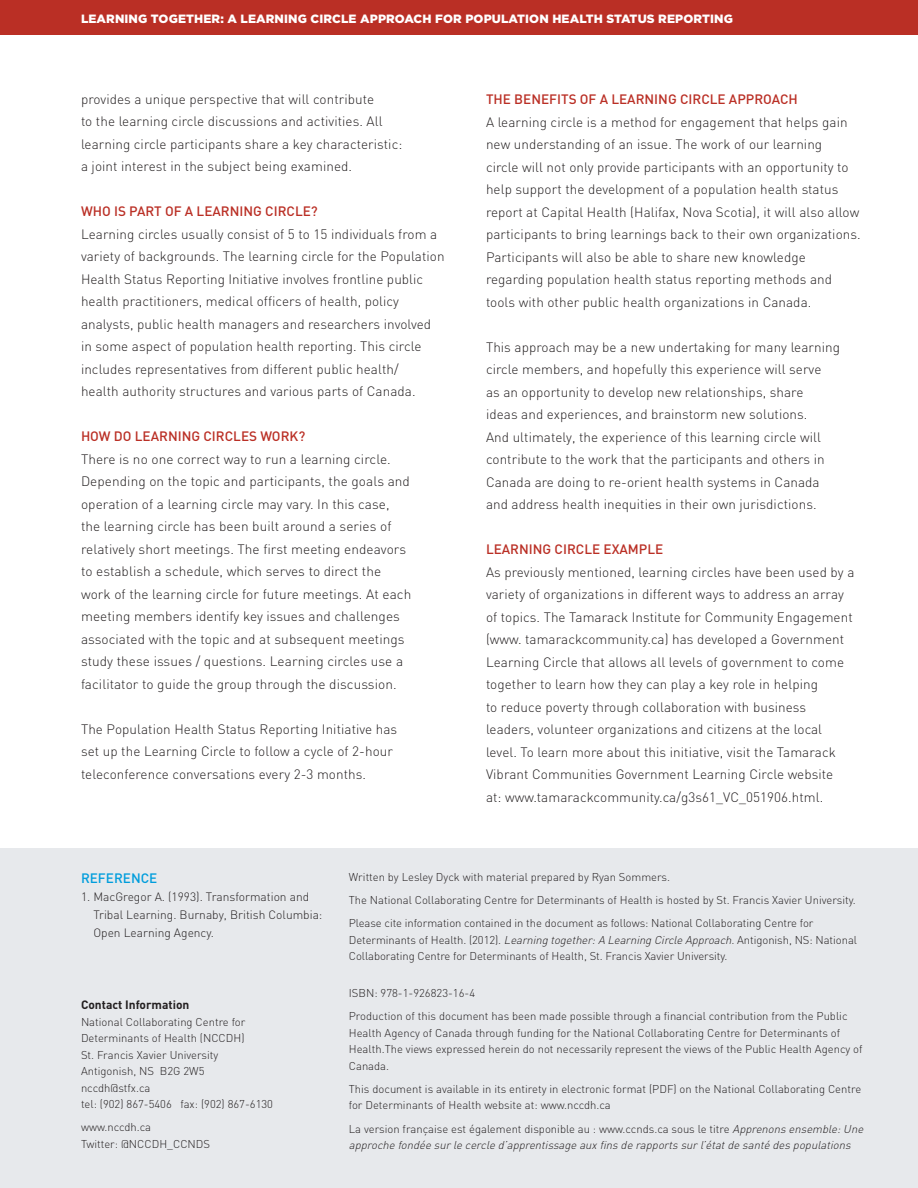
<style>
.page{position:relative;width:918px;height:1188px;background:#fff}
.page>*{position:absolute;margin:0;border:0;box-sizing:border-box;transform-origin:0 0}
.t1{font:300 13.5px/22.5px "DIN";letter-spacing:.005em;color:#231f20}
.t2{font:500 13.5px "DIN";color:#ba2f25}
.t3{font:500 13.5px "DIN";color:#009ddc}
.t4{font:300 12px/18px "DIN";color:#231f20}
.t5{font:900 12px "Gotham HTF";letter-spacing:.01em;color:#fff}
.t6{font:700 12px "DIN";color:#231f20}
.t7{font:300 11.25px/16.5px "DIN";color:#231f20}
.t8{font:italic 300 11.25px/16.5px "DIN";color:#231f20}
.s1{font-style:italic}
.s2{font-style:normal}
</style>
<div class="page">
<div style="left:0;top:849px;width:918px;height:339px;background:#e7e9ec"></div>
<div style="left:0;top:0;width:918px;height:35px;background:#ba2f25"></div>
<p class="t5" style="left:81px;top:12px;width:654px">LEARNING TOGETHER: A LEARNING CIRCLE APPROACH FOR POPULATION HEALTH STATUS REPORTING</p>
<p class="t1" style="left:81px;top:88px;width:323px">provides a unique perspective that will contribute<br>to the learning circle discussions and activities. All learning circle participants share a key characteristic: a joint interest in the subject being examined.</p>
<p class="t2" style="left:81px;top:203px;width:149px">WHO IS PART OF A LEARNIN</p>
<p class="t2" style="left:253px;top:203px;width:29px">G CIRCL</p>
<p class="t2" style="left:303px;top:203px;width:17px">E?</p>
<p class="t1" style="left:81px;top:223px;width:365px">Learning circles usually consist of 5 to 15 individuals from a variety of backgrounds. The learning circle for the Population Health Status Reporting Initiative involves frontline public health practitioners, medical officers of health, policy analysts, public health managers and researchers involved in some aspect of population health reporting. This circle includes representatives from different public health/<br>health authority structures and various parts of Canada.</p>
<p class="t2" style="left:81px;top:428px;width:87px">HOW DO LEARNIN</p>
<p class="t2" style="left:191px;top:428px;width:29px">G CIRCL</p>
<p class="t2" style="left:241px;top:428px;width:66px">ES WORK?</p>
<p class="t1" style="left:81px;top:448px;width:332px">There is no one correct way to run a learning circle.<br>Depending on the topic and participants, the goals and operation of a learning circle may vary. In this case, the learning circle has been built around a series of relatively short meetings. The first meeting endeavors to establish a schedule, which serves to direct the work of the learning circle for future meetings. At each meeting members identify key issues and challenges associated with the topic and at subsequent meetings study these issues / questions. Learning circles use a facilitator to guide the group through the discussion.</p>
<p class="t1" style="left:81px;top:718px;width:318px">The Population Health Status Reporting Initiative has set up the Learning Circle to follow a cycle of 2-hour teleconference conversations every 2-3 months.</p>
<p class="t2" style="left:486px;top:91px;width:78px">TH E BEN EFITS</p>
<p class="t2" style="left:580px;top:91px;width:65px">OF A LEARNIN</p>
<p class="t2" style="left:668px;top:91px;width:29px">G CIRCL</p>
<p class="t2" style="left:718px;top:91px;width:21px">E APPR</p>
<p class="t2" style="left:763px;top:91px;width:26px">OACH</p>
<p class="t1" style="left:486px;top:110px;width:376px">A learning circle is a method for engagement that helps gain new understanding of an issue. The work of our learning<br>circle will not only provide participants with an opportunity to help support the development of a population health status report at Capital Health (Halifax, Nova Scotia), it will also allow participants to bring learnings back to their own organizations.<br>Participants will also be able to share new knowledge regarding population health status reporting methods and tools with other public health organizations in Canada.</p>
<p class="t1" style="left:486px;top:335px;width:356px">This approach may be a new undertaking for many learning circle members, and hopefully this experience will serve<br>as an opportunity to develop new relationships, share<br>ideas and experiences, and brainstorm new solutions.<br>And ultimately, the experience of this learning circle will contribute to the work that the participants and others in Canada are doing to re-orient health systems in Canada and address health inequities in their own jurisdictions.</p>
<p class="t2" style="left:486px;top:541px;width:33px">LEARNIN</p>
<p class="t2" style="left:543px;top:541px;width:29px">G CIRCL</p>
<p class="t2" style="left:592px;top:541px;width:73px">E EXAMPLE</p>
<p class="t1" style="left:486px;top:560px;width:370px">As previously mentioned, learning circles have been used by a variety of organizations in different ways to address an array of topics. The Tamarack Institute for Community Engagement (www. tamarackcommunity.ca) has developed a Government Learning Circle that allows all levels of government to come together to learn how they can play a key role in helping<br>to reduce poverty through collaboration with business leaders, volunteer organizations and citizens at the local level. To learn more about this initiative, visit the Tamarack Vibrant Communities Government Learning Circle website<br>at: www.tamarackcommunity.ca/g3s61_VC_051906.html.</p>
<p class="t3" style="left:81px;top:869px;width:76px">REFERENCE</p>
<p class="t4" style="left:93px;top:887px;width:231px;text-indent:-12px">1. MacGregor A. (1993). Transformation and<br>Tribal Learning. Burnaby, British Columbia:<br>Open Learning Agency.</p>
<p class="t6" style="left:81px;top:997px;width:110px">Contact Information</p>
<p class="t7" style="left:81px;top:1013px;width:194px">National Collaborating Centre for<br>Determinants of Health (NCCDH)<br>St. Francis Xavier University<br>Antigonish, NS B2G 2W5 nccdh@stfx.ca<br>tel: (902) 867-5406 fax: (902) 867-6130</p>
<p class="t7" style="left:81px;top:1119px;width:131px">www.nccdh.ca<br>Twitter: @NCCDH_CCNDS</p>
<p class="t7" style="left:349px;top:865px;width:509px;line-height:23.2px">Written by Lesley Dyck with material prepared by Ryan Sommers.<br>The National Collaborating Centre for Determinants of Health is hosted by St. Francis Xavier University.<br>Please cite information contained in the document as follows: National Collaborating Centre for</p>
<p class="t7" style="left:349px;top:931px;width:510px">Determinants of Health. (2012). <span class="s1">Learning together:A Learning Circle Approach.</span>Antigonish, NS: National<br>Collaborating Centre for Determinants of Health, St. Francis Xavier University.</p>
<p class="t7" style="left:349px;top:981px;width:500px;line-height:23.2px">ISBN: 978-1-926823-16-4<br>Production of this document has been made possible through a financial contribution from the Public</p>
<p class="t7" style="left:349px;top:1024px;width:515px">Health Agency of Canada through funding for the National Collaborating Centre for Determinants of<br>Health.The views expressed herein do not necessarily represent the views of the Public Health Agency of<br>Canada.</p>
<p class="t7" style="left:349px;top:1081px;width:514px">This document is available in its entirety in electronic format (PDF) on the National Collaborating Centre for Determinants of Health website at: www.nccdh.ca</p>
<p class="t8" style="left:349px;top:1120px;width:519px"><span class="s2">La version française est également disponible au : www.ccnds.ca sous le titre</span> Apprenons ensemble:Une approche fondée surle cercle d’apprentissage auxfins de rapports surl’étatde santé des populations</p>
</div>
